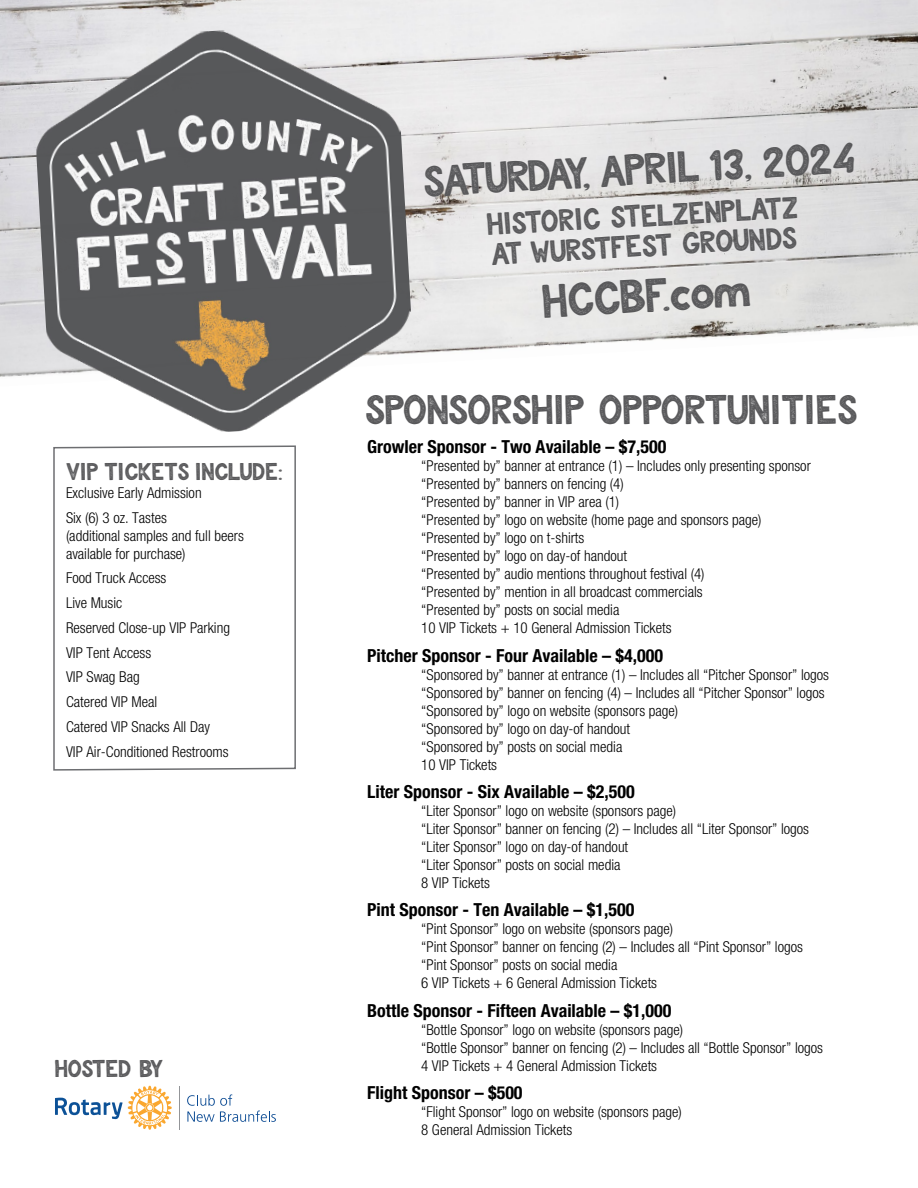
<style>
.page{position:relative;width:918px;height:1188px;background:#fff}
.page>*{position:absolute;margin:0;border:0;box-sizing:border-box;transform-origin:0 0}
.t1{font:43.5px "Blu Berry Grunge";color:#58585a}
.t2{font:40.5px "Blu Berry Grunge";color:#58585a}
.t3{font:38.25px "Blu Berry Grunge";color:#58585a}
.t4{font:28.5px/30px "Blu Berry Grunge";color:#58585a}
.t5{font:22.5px "Blu Berry Grunge";color:#58585a}
.t6{font:700 condensed 18px "Helvetica Neue";color:#000}
.t7{font:300 condensed 15px/18px "Helvetica Neue";color:#000}
</style>
<div class="page">
<img style="left:0;top:0;width:918px;height:377px">
<img style="left:30px;top:21px;width:387px;height:411px">
<hr style="left:179px;top:1086px;width:1px;height:44px;background:#939598">
<svg style="left:55px;top:1086px;width:117px;height:44px"></svg>
<svg style="left:187px;top:1094px;width:89px;height:28px"></svg>
<svg style="left:53px;top:445px;width:243px;height:326px"></svg>
<h3 class="t5" style="left:66px;top:461px;width:218px">VIP TICKETS INCLUDE:</h3>
<p class="t7" style="left:66px;top:480px;width:137px;line-height:24.8px">Exclusive Early Admission<br>Six (6) 3 oz. Tastes</p>
<p class="t7" style="left:66px;top:526px;width:179px">(additional samples and full beers available for purchase)</p>
<p class="t7" style="left:66px;top:566px;width:165px;line-height:24.8px">Food Truck Access<br>Live Music<br>Reserved Close-up VIP Parking<br>VIP Tent Access<br>VIP Swag Bag<br>Catered VIP Meal<br>Catered VIP Snacks All Day<br>VIP Air-Conditioned Restrooms</p>
<h3 class="t5" style="left:55px;top:1058px;width:110px">HOSTED BY</h3>
<h2 class="t2" style="left:423px;top:162px;width:434px;rotate:-3deg">SATURDAY, APRIL 13, 2024</h2>
<h3 class="t4" style="left:486px;top:213px;width:313px;rotate:-3deg">HISTORIC STELZENPLATZ<br>AT WURSTFEST GROUNDS</h3>
<h1 class="t1" style="left:541px;top:281px;width:211px;rotate:-3deg">HCCBF.com</h1>
<h3 class="t3" style="left:366px;top:392px;width:493px">SPONSORSHIP OPPORTUNITIES</h3>
<p class="t6" style="left:367px;top:436px;width:301px">Growler Sponsor - Two Available – $7,500</p>
<p class="t7" style="left:421px;top:457px;width:391px">“Presented by” banner at entrance (1) – Includes only presenting sponsor “Presented by” banners on fencing (4)<br>“Presented by” banner in VIP area (1)<br>“Presented by” logo on website (home page and sponsors page) “Presented by” logo on t-shirts<br>“Presented by” logo on day-of handout<br>“Presented by” audio mentions throughout festival (4)<br>“Presented by” mention in all broadcast commercials<br>“Presented by” posts on social media<br>10 VIP Tickets + 10 General Admission Tickets</p>
<p class="t6" style="left:367px;top:644px;width:297px">Pitcher Sponsor - Four Available – $4,000</p>
<p class="t7" style="left:421px;top:665px;width:409px">“Sponsored by” banner at entrance (1) – Includes all “Pitcher Sponsor” logos “Sponsored by” banner on fencing (4) – Includes all “Pitcher Sponsor” logos “Sponsored by” logo on website (sponsors page)<br>“Sponsored by” logo on day-of handout<br>“Sponsored by” posts on social media<br>10 VIP Tickets</p>
<p class="t6" style="left:367px;top:781px;width:269px">Liter Sponsor - Six Available – $2,500</p>
<p class="t7" style="left:421px;top:802px;width:389px">“Liter Sponsor” logo on website (sponsors page)<br>“Liter Sponsor” banner on fencing (2) – Includes all “Liter Sponsor” logos “Liter Sponsor” logo on day-of handout<br>“Liter Sponsor” posts on social media<br>8 VIP Tickets</p>
<p class="t6" style="left:367px;top:899px;width:269px">Pint Sponsor - Ten Available – $1,500</p>
<p class="t7" style="left:421px;top:920px;width:383px">“Pint Sponsor” logo on website (sponsors page)<br>“Pint Sponsor” banner on fencing (2) – Includes all “Pint Sponsor” logos “Pint Sponsor” posts on social media<br>6 VIP Tickets + 6 General Admission Tickets</p>
<p class="t6" style="left:367px;top:999px;width:306px">Bottle Sponsor - Fifteen Available – $1,000</p>
<p class="t7" style="left:421px;top:1020px;width:403px">“Bottle Sponsor” logo on website (sponsors page)<br>“Bottle Sponsor” banner on fencing (2) – Includes all “Bottle Sponsor” logos<br>4 VIP Tickets + 4 General Admission Tickets</p>
<p class="t6" style="left:367px;top:1082px;width:157px">Flight Sponsor – $500</p>
<p class="t7" style="left:421px;top:1103px;width:262px">“Flight Sponsor” logo on website (sponsors page)<br>8 General Admission Tickets</p>
</div>
